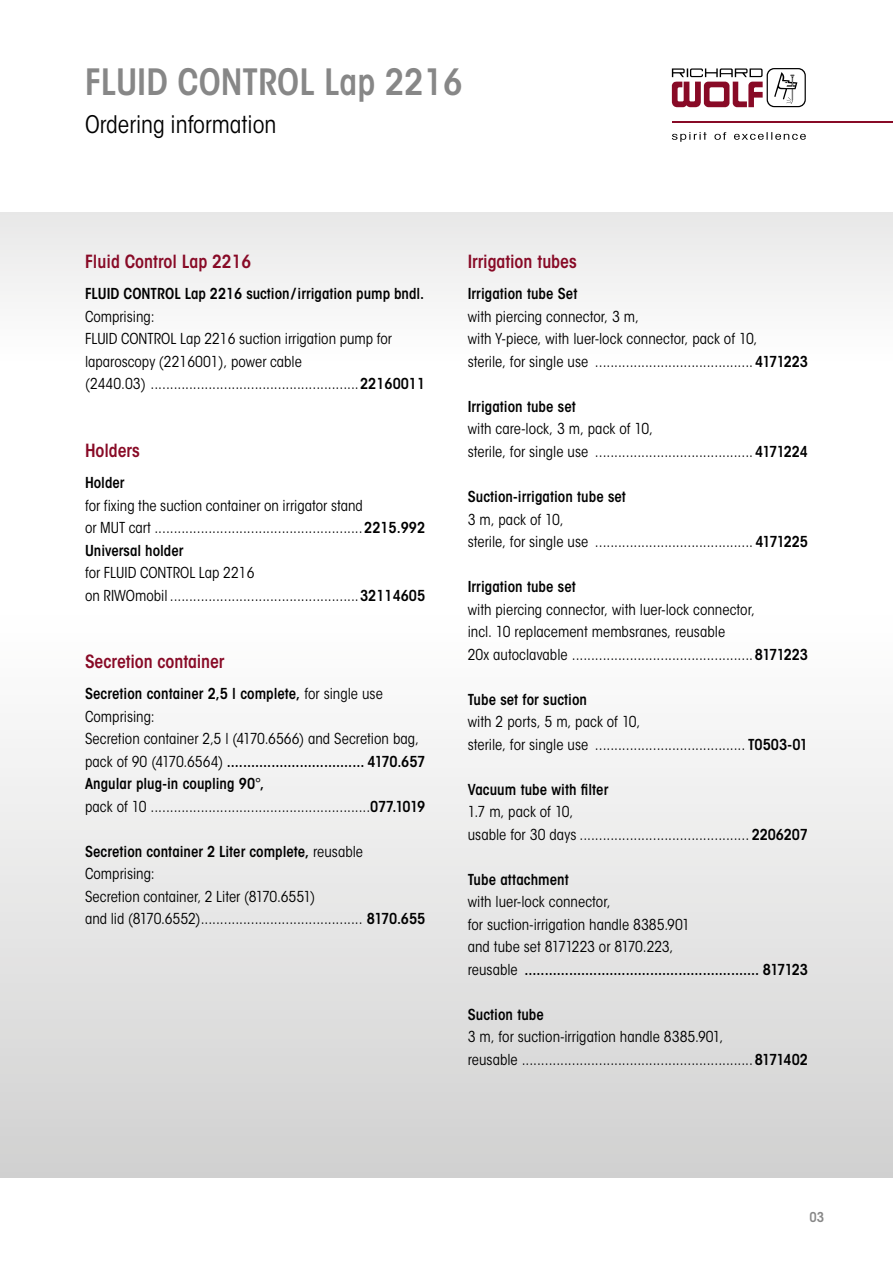
<style>
.page{position:relative;width:893px;height:1263px;background:#fff}
.page>*{position:absolute;margin:0;border:0;box-sizing:border-box;transform-origin:0 0}
.t1{font:600 condensed 36px "ITC Avant Garde Std";color:#878787}
.t2{font:condensed 24px "ITC Avant Garde Std";color:#000}
.t3{font:600 condensed 18px "ITC Avant Garde Std";color:#880a26}
.t4{font:condensed 15px/22.5px "ITC Avant Garde Std";color:#000}
.t5{font:600 condensed 15px "ITC Avant Garde Std";color:#000}
.t6{font:600 condensed 13.5px "ITC Avant Garde Std";color:#878787}
.s1{font-weight:600}
</style>
<div class="page">
<div style="left:0;top:612px;width:893px;height:566px;background:linear-gradient(to bottom,#fff,#d1d1d0)"></div>
<div style="left:0;top:213px;width:893px;height:148px;background:#f3f3f3"></div>
<svg style="left:672px;top:132px;width:134px;height:10px"></svg>
<svg style="left:672px;top:68px;width:134px;height:39px"></svg>
<hr style="left:672px;top:121px;width:221px;height:2px;background:#880a26">
<h1 class="t1" style="left:85px;top:59px;width:379px">FLUID CONTROL Lap 2216</h1>
<h2 class="t2" style="left:85px;top:110px;width:193px">Ordering information</h2>
<p class="t3" style="left:85px;top:251px;width:168px">Fluid Control Lap 2216</p>
<p class="t5" style="left:85px;top:285px;width:341px">FLUID CONTROL Lap 2216 suction /irrigation pump bndl.</p>
<p class="t4" style="left:85px;top:305px;width:342px">Comprising:<br>FLUID CONTROL Lap 2216 suction irrigation pump for laparoscopy (2216001), power cable<br>(2440.03) ......................................................<span class="s1">22160011</span></p>
<p class="t3" style="left:85px;top:439px;width:56px">Holders</p>
<p class="t5" style="left:85px;top:473px;width:41px">Holder</p>
<p class="t4" style="left:85px;top:494px;width:342px">for fixing the suction container on irrigator stand<br>or MUT cart ......................................................<span class="s1">2215.992<br>Universal holder</span></p>
<p class="t4" style="left:85px;top:561px;width:342px">for FLUID CONTROL Lap 2216<br>on RIWOmobil .................................................<span class="s1">32114605</span></p>
<p class="t3" style="left:85px;top:650px;width:141px">Secretion container</p>
<p class="t4" style="left:85px;top:682px;width:342px"><span class="s1">Secretion container 2,5 l complete,</span> for single use Comprising:<br>Secretion container 2,5 l (4170.6566) and Secretion bag, pack of 90 (4170.6564) <span class="s1">.................................. 4170.657<br>Angular plug-in coupling 90°,<br></span>pack of 10 .........................................................<span class="s1">077.1019</span></p>
<p class="t4" style="left:85px;top:840px;width:342px"><span class="s1">Secretion container 2 Liter complete,</span> reusable Comprising:<br>Secretion container, 2 Liter (8170.6551)<br>and lid (8170.6552).......................................... <span class="s1">8170.655</span></p>
<p class="t3" style="left:468px;top:251px;width:110px">Irrigation tubes</p>
<p class="t5" style="left:468px;top:285px;width:111px">Irrigation tube Set</p>
<p class="t4" style="left:468px;top:305px;width:342px">with piercing connector, 3 m,<br>with Y-piece, with luer-lock connector, pack of 10,<br>sterile, for single use ......................................... <span class="s1">4171223</span></p>
<p class="t5" style="left:468px;top:397px;width:110px">Irrigation tube set</p>
<p class="t4" style="left:468px;top:418px;width:342px">with care-lock, 3 m, pack of 10,<br>sterile, for single use ......................................... <span class="s1">4171224</span></p>
<p class="t5" style="left:468px;top:487px;width:160px">Suction-irrigation tube set</p>
<p class="t4" style="left:468px;top:508px;width:342px">3 m, pack of 10,<br>sterile, for single use ......................................... <span class="s1">4171225</span></p>
<p class="t5" style="left:468px;top:577px;width:110px">Irrigation tube set</p>
<p class="t4" style="left:468px;top:598px;width:342px">with piercing connector, with luer-lock connector,<br>incl. 10 replacement membsranes, reusable<br>20x autoclavable ...............................................<span class="s1">8171223</span></p>
<p class="t5" style="left:468px;top:690px;width:121px">Tube set for suction</p>
<p class="t4" style="left:468px;top:710px;width:342px">with 2 ports, 5 m, pack of 10,<br>sterile, for single use ....................................... <span class="s1">T0503-01</span></p>
<p class="t5" style="left:468px;top:780px;width:142px">Vacuum tube with filter</p>
<p class="t4" style="left:468px;top:800px;width:342px">1.7 m, pack of 10,<br>usable for 30 days ............................................ <span class="s1">2206207</span></p>
<p class="t5" style="left:468px;top:870px;width:102px">Tube attachment</p>
<p class="t4" style="left:468px;top:890px;width:342px">with luer-lock connector,<br>for suction-irrigation handle 8385.901<br>and tube set 8171223 or 8170.223,<br>reusable <span class="s1">.......................................................... 817123</span></p>
<p class="t5" style="left:468px;top:1005px;width:78px">Suction tube</p>
<p class="t4" style="left:468px;top:1025px;width:342px">3 m, for suction-irrigation handle 8385.901,<br>reusable ............................................................<span class="s1">8171402</span></p>
<p class="t6" style="left:809px;top:1208px;width:16px">03</p>
</div>
